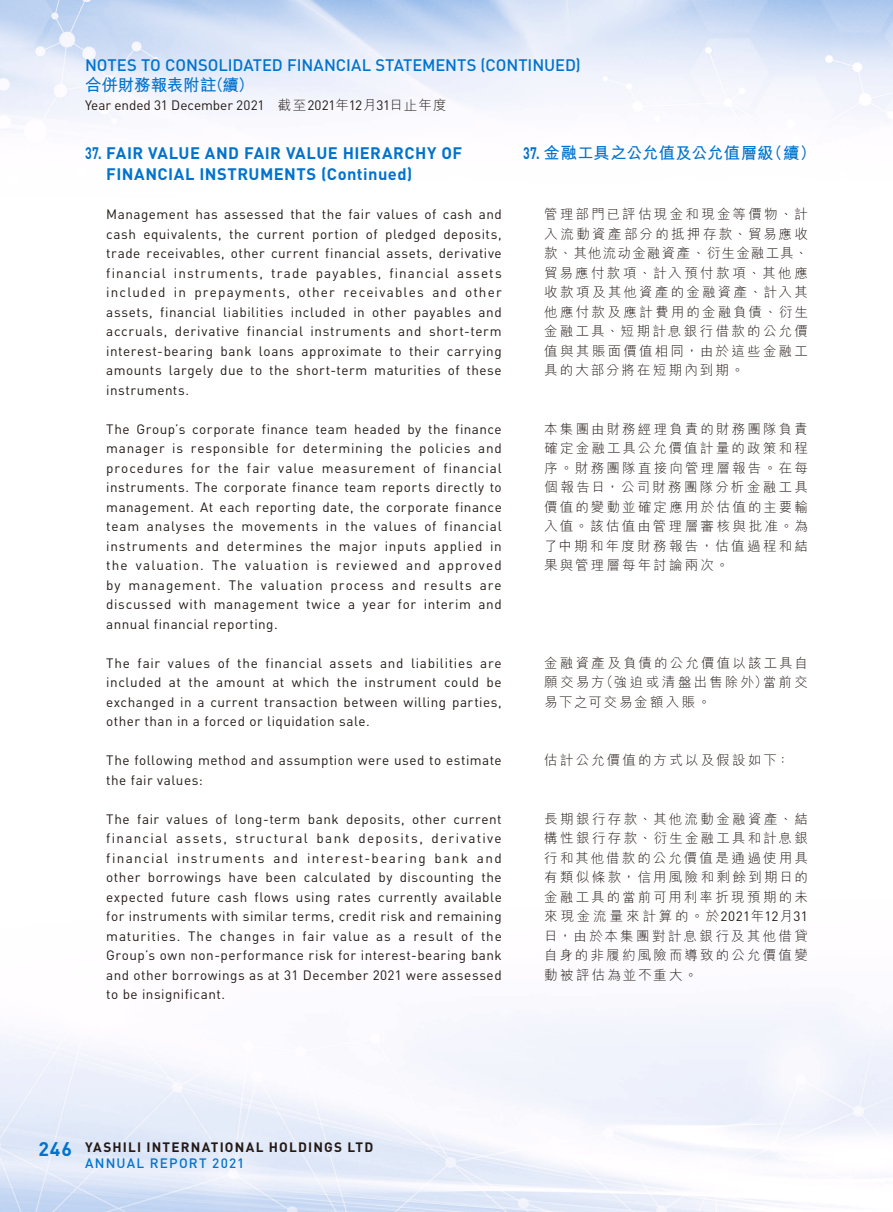
<style>
.page{position:relative;width:893px;height:1212px;background:#fff}
.page>*{position:absolute;margin:0;border:0;box-sizing:border-box;transform-origin:0 0}
.t1{font:700 19.5px "DIN Pro";color:#0073ce}
.t2{font:700 16.5px/21px "DIN Pro";letter-spacing:.025em;color:#0073ce;scale:.75 1}
.t3{font:500 16.5px "DIN Pro";color:#0073ce}
.t4{font:700 16.5px "M Hei HK";color:#0073ce}
.t5{font:13.5px/19.5px "DIN Pro";letter-spacing:.035em;color:#231916;text-align:justify}
.t6{font:300 13.5px/19.5px "M Hei HK";letter-spacing:.165em;color:#231916;text-align:justify}
.t7{font:13.5px "DIN Pro";letter-spacing:-.005em;color:#231916}
.t8{font:700 13.5px "DIN Pro";letter-spacing:.085em;color:#231916}
.t9{font:500 13.5px "DIN Pro";letter-spacing:.085em;color:#0073ce}
.s1{font-family:"M Hei HK";font-weight:300}
.s2{font-family:"DIN Pro"}
.s3{font-family:"DIN Pro";font-weight:400}
</style>
<div class="page">
<img style="left:0;top:0;width:893px;height:1212px">
<p class="t3" style="left:85px;top:54px;width:497px">NOTES TO CONSOLIDATED FINANCIAL STATEMENTS (CONTINUED)</p>
<p class="t4" style="left:85px;top:73px;width:171px">合併財務報表附註（續）</p>
<p class="t7" style="left:85px;top:96px;width:363px">Year ended 31 December 2021 <span class="s1">截至</span>2021<span class="s1">年</span>12<span class="s1">月</span>31<span class="s1">日止年度</span></p>
<p class="t2" style="left:106px;top:142px;width:476px;text-indent:-21px">37. FAIR VALUE AND FAIR VALUE HIERARCHY OF<br>FINANCIAL INSTRUMENTS (Continued)</p>
<p class="t5" style="left:106px;top:204px;width:397px">Management has assessed that the fair values of cash and cash equivalents, the current portion of pledged deposits, trade receivables, other current financial assets, derivative financial instruments, trade payables, financial assets included in prepayments, other receivables and other assets, financial liabilities included in other payables and accruals, derivative financial instruments and short-term interest-bearing bank loans approximate to their carrying amounts largely due to the short-term maturities of these instruments.</p>
<p class="t5" style="left:106px;top:419px;width:397px">The Group’s corporate finance team headed by the finance manager is responsible for determining the policies and procedures for the fair value measurement of financial instruments. The corporate finance team reports directly to management. At each reporting date, the corporate finance team analyses the movements in the values of financial instruments and determines the major inputs applied in the valuation. The valuation is reviewed and approved by management. The valuation process and results are discussed with management twice a year for interim and annual financial reporting.</p>
<p class="t5" style="left:106px;top:653px;width:397px">The fair values of the financial assets and liabilities are included at the amount at which the instrument could be exchanged in a current transaction between willing parties, other than in a forced or liquidation sale.</p>
<p class="t5" style="left:106px;top:750px;width:397px">The following method and assumption were used to estimate the fair values:</p>
<p class="t5" style="left:106px;top:808px;width:397px">The fair values of long-term bank deposits, other current financial assets, structural bank deposits, derivative financial instruments and interest-bearing bank and other borrowings have been calculated by discounting the expected future cash flows using rates currently available for instruments with similar terms, credit risk and remaining maturities. The changes in fair value as a result of the Group’s own non-performance risk for interest-bearing bank and other borrowings as at 31 December 2021 were assessed to be insignificant.</p>
<p class="t4" style="left:523px;top:141px;width:295px"><span class="s2">37.</span> 金融工具之公允值及公允值層級（續）</p>
<p class="t6" style="left:544px;top:204px;width:265px">管理部門已評估現金和現金等價物、計入流動資產部分的抵押存款、貿易應收款、其他流动金融資產、衍生金融工具、貿易應付款項、計入預付款項、其他應收款項及其他資產的金融資產、計入其他應付款及應計費用的金融負債、衍生金融工具、短期計息銀行借款的公允價值與其賬面價值相同，由於這些金融工具的大部分將在短期內到期。</p>
<p class="t6" style="left:544px;top:419px;width:265px">本集團由財務經理負責的財務團隊負責確定金融工具公允價值計量的政策和程序。財務團隊直接向管理層報告。在每個報告日，公司財務團隊分析金融工具價值的變動並確定應用於估值的主要輸入值。該估值由管理層審核與批准。為了中期和年度財務報告，估值過程和結果與管理層每年討論兩次。</p>
<p class="t6" style="left:544px;top:653px;width:265px">金融資產及負債的公允價值以該工具自願交易方（強迫或清盤出售除外）當前交易下之可交易金額入賬。</p>
<p class="t6" style="left:544px;top:750px;width:247px">估計公允價值的方式以及假設如下：</p>
<p class="t6" style="left:544px;top:809px;width:265px">長期銀行存款、其他流動金融資產、結構性銀行存款、衍生金融工具和計息銀行和其他借款的公允價值是通過使用具有類似條款，信用風險和剩餘到期日的金融工具的當前可用利率折現預期的未來現金流量來計算的。於<span class="s3">2021</span>年<span class="s3">12</span>月<span class="s3">31</span>日，由於本集團對計息銀行及其他借貸自身的非履約風險而導致的公允價值變動被評估為並不重大。</p>
<h1 class="t1" style="left:39px;top:1136px;width:35px">246</h1>
<p class="t8" style="left:85px;top:1138px;width:290px">YASHILI INTERNATIONAL HOLDINGS LTD</p>
<p class="t9" style="left:85px;top:1154px;width:161px">ANNUAL REPORT 2021</p>
</div>
